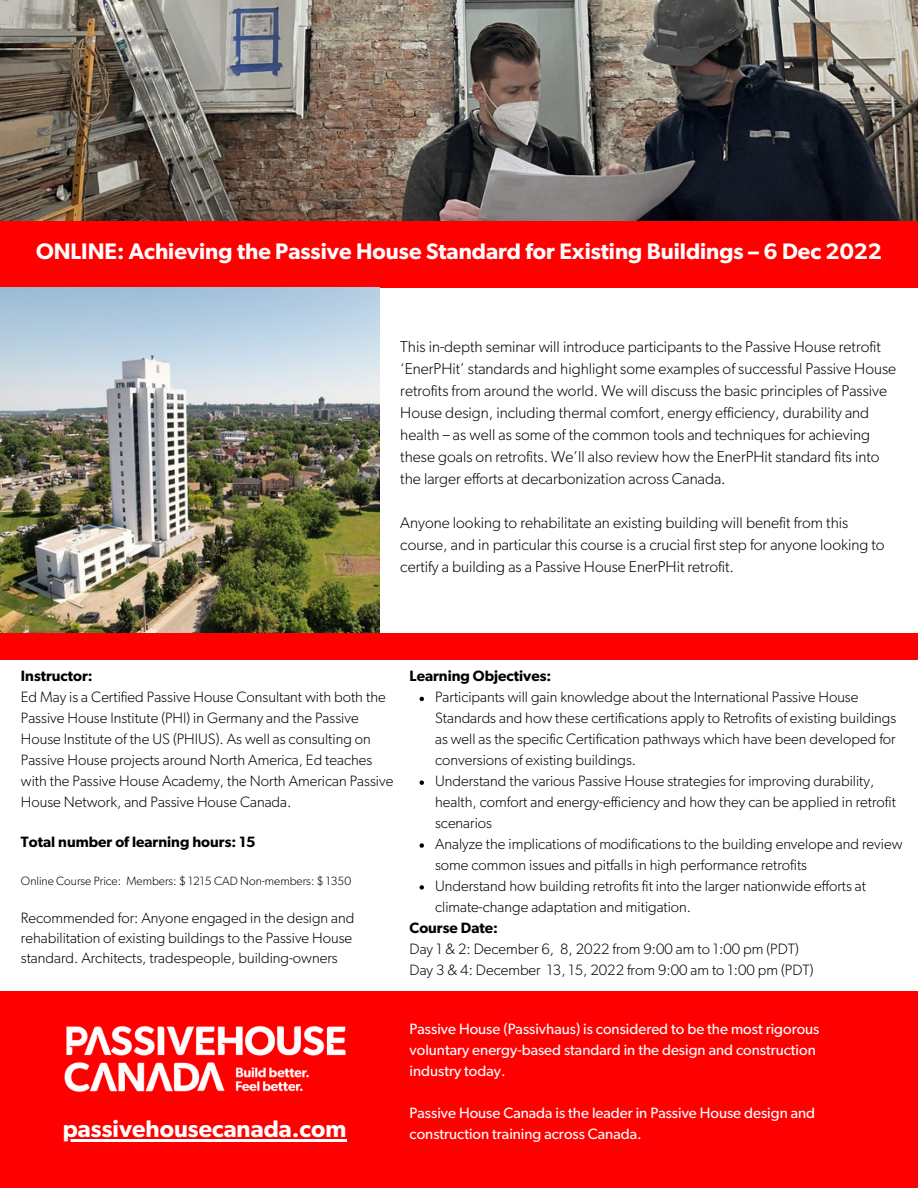
<style>
.page{position:relative;width:918px;height:1188px;background:#fff}
.page>*{position:absolute;margin:0;border:0;box-sizing:border-box;transform-origin:0 0}
.t1{font:600 24px "Gibson";color:#fff}
.t2{font:600 22.5px "Gibson";color:#fff}
.t3{font:300 15.75px/21.9px "Gibson";color:#000}
.t4{font:300 15px/21px "Gibson";color:#000}
.t5{font:15px/21px "Gibson";color:#fff}
.t6{font:600 15px "Gibson";color:#000}
.t7{font:300 12px "Gibson";color:#000}
</style>
<div class="page">
<img style="left:0;top:0;width:918px;height:222px">
<div style="left:0;top:222px;width:918px;height:66px;background:#f00"></div>
<img style="left:0;top:288px;width:379px;height:345px">
<div style="left:0;top:633px;width:918px;height:27px;background:#f00"></div>
<div style="left:0;top:992px;width:918px;height:196px;background:#f00"></div>
<img style="left:64px;top:1026px;width:282px;height:66px">
<svg style="left:420px;top:697px;width:4px;height:4px"></svg>
<svg style="left:420px;top:780px;width:4px;height:5px"></svg>
<svg style="left:420px;top:843px;width:4px;height:5px"></svg>
<svg style="left:420px;top:885px;width:4px;height:5px"></svg>
<hr style="left:63px;top:1139px;width:283px;height:3px;background:#fff">
<p class="t2" style="left:36px;top:241px;width:847px">ONLINE: Achieving the Passive House Standard for Existing Buildings – 6 Dec 2022</p>
<p class="t3" style="left:400px;top:337px;width:497px">This in-depth seminar will introduce participants to the Passive House retrofit ‘EnerPHit’ standards and highlight some examples of successful Passive House retrofits from around the world. We will discuss the basic principles of Passive House design, including thermal comfort, energy efficiency, durability and health – as well as some of the common tools and techniques for achieving these goals on retrofits. We’ll also review how the EnerPHit standard fits into the larger efforts at decarbonization across Canada.</p>
<p class="t3" style="left:400px;top:512px;width:486px">Anyone looking to rehabilitate an existing building will benefit from this course, and in particular this course is a crucial first step for anyone looking to certify a building as a Passive House EnerPHit retrofit.</p>
<p class="t6" style="left:21px;top:669px;width:73px">Instructor:</p>
<p class="t4" style="left:21px;top:687px;width:374px">Ed May is a Certified Passive House Consultant with both the Passive House Institute (PHI) in Germany and the Passive House Institute of the US (PHIUS). As well as consulting on Passive House projects around North America, Ed teaches with the Passive House Academy, the North American Passive House Network, and Passive House Canada.</p>
<p class="t6" style="left:21px;top:835px;width:236px">Total number of learning hours: 15</p>
<p class="t7" style="left:21px;top:875px;width:332px">Online Course Price: Members: $ 1215 CAD Non-members: $ 1350</p>
<p class="t4" style="left:21px;top:908px;width:335px;line-height:20px">Recommended for: Anyone engaged in the design and rehabilitation of existing buildings to the Passive House standard. Architects, tradespeople, building-owners</p>
<p class="t6" style="left:410px;top:669px;width:143px">Learning Objectives:</p>
<p class="t4" style="left:435px;top:687px;width:463px">Participants will gain knowledge about the International Passive House Standards and how these certifications apply to Retrofits of existing buildings as well as the specific Certification pathways which have been developed for conversions of existing buildings.</p>
<p class="t4" style="left:435px;top:771px;width:462px">Understand the various Passive House strategies for improving durability, health, comfort and energy-efficiency and how they can be applied in retrofit scenarios</p>
<p class="t4" style="left:435px;top:834px;width:469px">Analyze the implications of modifications to the building envelope and review some common issues and pitfalls in high performance retrofits</p>
<p class="t4" style="left:435px;top:876px;width:432px">Understand how building retrofits fit into the larger nationwide efforts at climate-change adaptation and mitigation.</p>
<p class="t6" style="left:410px;top:921px;width:90px">Course Date:</p>
<p class="t4" style="left:410px;top:939px;width:391px">Day 1 &amp; 2: December 6, 8, 2022 from 9:00 am to 1:00 pm (PDT)</p>
<p class="t4" style="left:410px;top:960px;width:405px">Day 3 &amp; 4: December 13, 15, 2022 from 9:00 am to 1:00 pm (PDT)</p>
<p class="t1" style="left:63px;top:1118px;width:285px">passivehousecanada.com</p>
<p class="t5" style="left:410px;top:1019px;width:411px">Passive House (Passivhaus) is considered to be the most rigorous voluntary energy-based standard in the design and construction industry today.</p>
<p class="t5" style="left:410px;top:1103px;width:407px">Passive House Canada is the leader in Passive House design and construction training across Canada.</p>
</div>
